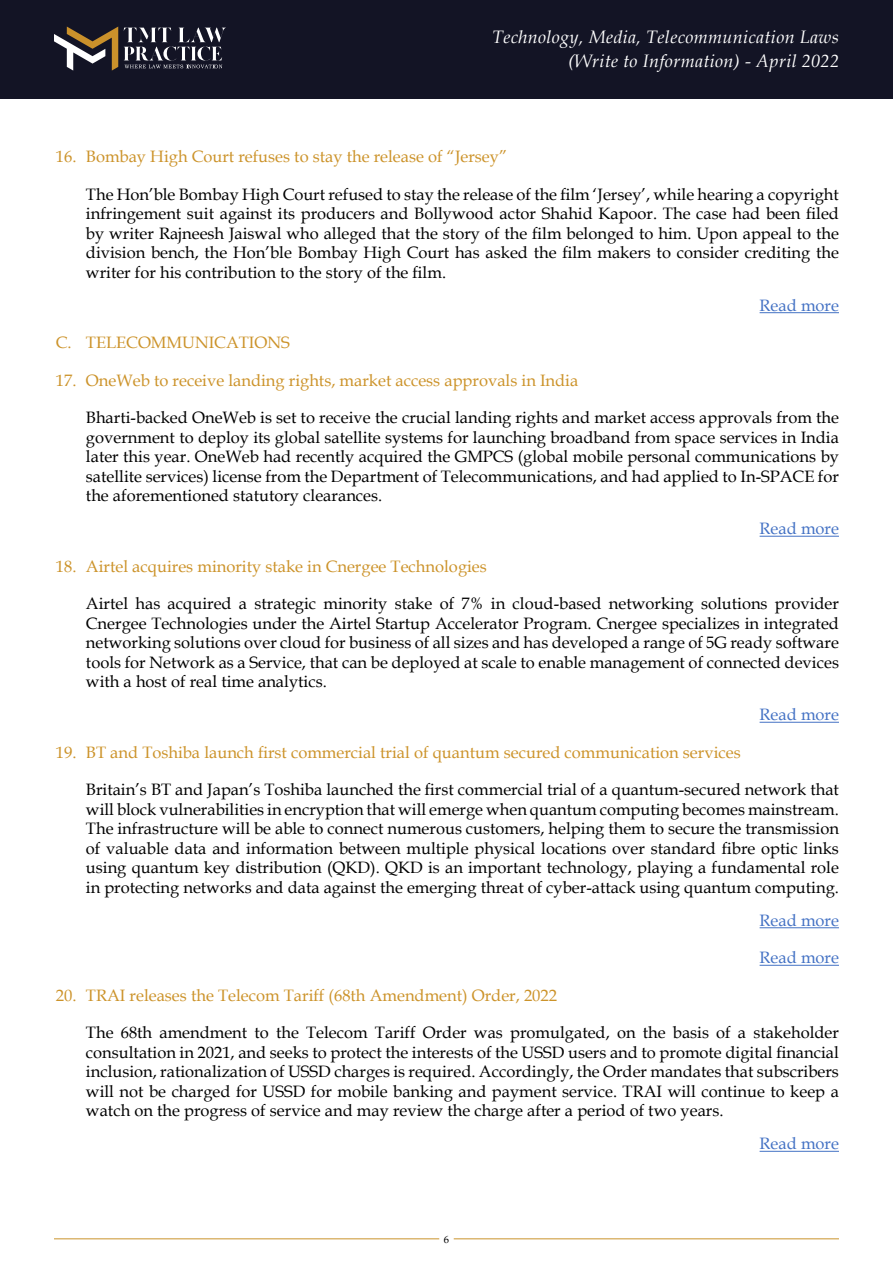
<style>
.page{position:relative;width:893px;height:1263px;background:#fff}
.page>*{position:absolute;margin:0;border:0;box-sizing:border-box;transform-origin:0 0}
.t1{font:italic 18px/24px "Book Antiqua";letter-spacing:.02em;color:#fff;text-align:right}
.t2{font:16.5px/19.5px "Book Antiqua";color:#000;text-align:justify}
.t3{font:16.5px "Book Antiqua";color:#cc932a}
.t4{font:16.5px "Book Antiqua";color:#4472c4}
.t5{font:10.5px "Book Antiqua";color:#000}
</style>
<div class="page">
<hr style="left:54px;top:1238px;width:385px;height:1px;background:#ca942b">
<hr style="left:454px;top:1238px;width:385px;height:1px;background:#ca942b">
<hr style="left:760px;top:312px;width:79px;height:1px;background:#4472c4">
<hr style="left:760px;top:536px;width:79px;height:1px;background:#4472c4">
<hr style="left:760px;top:722px;width:79px;height:1px;background:#4472c4">
<hr style="left:760px;top:927px;width:79px;height:1px;background:#4472c4">
<hr style="left:760px;top:965px;width:79px;height:1px;background:#4472c4">
<hr style="left:760px;top:1151px;width:79px;height:1px;background:#4472c4">
<div style="left:0;top:0;width:893px;height:99px;background:#131425"></div>
<svg style="left:54px;top:27px;width:64px;height:44px"></svg>
<svg style="left:124px;top:28px;width:101px;height:40px"></svg>
<p class="t1" style="left:492px;top:24px;width:348px">Technology, Media, Telecommunication Laws (Write to Information) - April 2022</p>
<p class="t3" style="left:56px;top:145px;width:453px">16. Bombay High Court refuses to stay the release of “Jersey”</p>
<p class="t2" style="left:86px;top:184px;width:754px">The Hon’ble Bombay High Court refused to stay the release of the film ‘Jersey’, while hearing a copyright infringement suit against its producers and Bollywood actor Shahid Kapoor. The case had been filed by writer Rajneesh Jaiswal who alleged that the story of the film belonged to him. Upon appeal to the division bench, the Hon’ble Bombay High Court has asked the film makers to consider crediting the writer for his contribution to the story of the film.</p>
<p class="t4" style="left:760px;top:293px;width:81px">Read more</p>
<p class="t3" style="left:56px;top:331px;width:235px">C. TELECOMMUNICATIONS</p>
<p class="t3" style="left:56px;top:368px;width:524px">17. OneWeb to receive landing rights, market access approvals in India</p>
<p class="t2" style="left:86px;top:407px;width:754px">Bharti-backed OneWeb is set to receive the crucial landing rights and market access approvals from the government to deploy its global satellite systems for launching broadband from space services in India later this year. OneWeb had recently acquired the GMPCS (global mobile personal communications by satellite services) license from the Department of Telecommunications, and had applied to In-SPACE for the aforementioned statutory clearances.</p>
<p class="t4" style="left:760px;top:517px;width:81px">Read more</p>
<p class="t3" style="left:56px;top:554px;width:432px">18. Airtel acquires minority stake in Cnergee Technologies</p>
<p class="t2" style="left:86px;top:593px;width:754px">Airtel has acquired a strategic minority stake of 7% in cloud-based networking solutions provider Cnergee Technologies under the Airtel Startup Accelerator Program. Cnergee specializes in integrated networking solutions over cloud for business of all sizes and has developed a range of 5G ready software tools for Network as a Service, that can be deployed at scale to enable management of connected devices with a host of real time analytics.</p>
<p class="t4" style="left:760px;top:703px;width:81px">Read more</p>
<p class="t3" style="left:56px;top:740px;width:686px">19. BT and Toshiba launch first commercial trial of quantum secured communication services</p>
<p class="t2" style="left:86px;top:779px;width:754px">Britain’s BT and Japan’s Toshiba launched the first commercial trial of a quantum-secured network that will block vulnerabilities in encryption that will emerge when quantum computing becomes mainstream.<br>The infrastructure will be able to connect numerous customers, helping them to secure the transmission of valuable data and information between multiple physical locations over standard fibre optic links using quantum key distribution (QKD). QKD is an important technology, playing a fundamental role in protecting networks and data against the emerging threat of cyber-attack using quantum computing.</p>
<p class="t4" style="left:760px;top:908px;width:81px">Read more</p>
<p class="t4" style="left:760px;top:946px;width:81px">Read more</p>
<p class="t3" style="left:56px;top:983px;width:503px">20. TRAI releases the Telecom Tariff (68th Amendment) Order, 2022</p>
<p class="t2" style="left:86px;top:1022px;width:754px">The 68th amendment to the Telecom Tariff Order was promulgated, on the basis of a stakeholder consultation in 2021, and seeks to protect the interests of the USSD users and to promote digital financial inclusion, rationalization of USSD charges is required. Accordingly, the Order mandates that subscribers will not be charged for USSD for mobile banking and payment service. TRAI will continue to keep a watch on the progress of service and may review the charge after a period of two years.</p>
<p class="t4" style="left:760px;top:1132px;width:81px">Read more</p>
<p class="t5" style="left:444px;top:1232px;width:7px">6</p>
</div>
